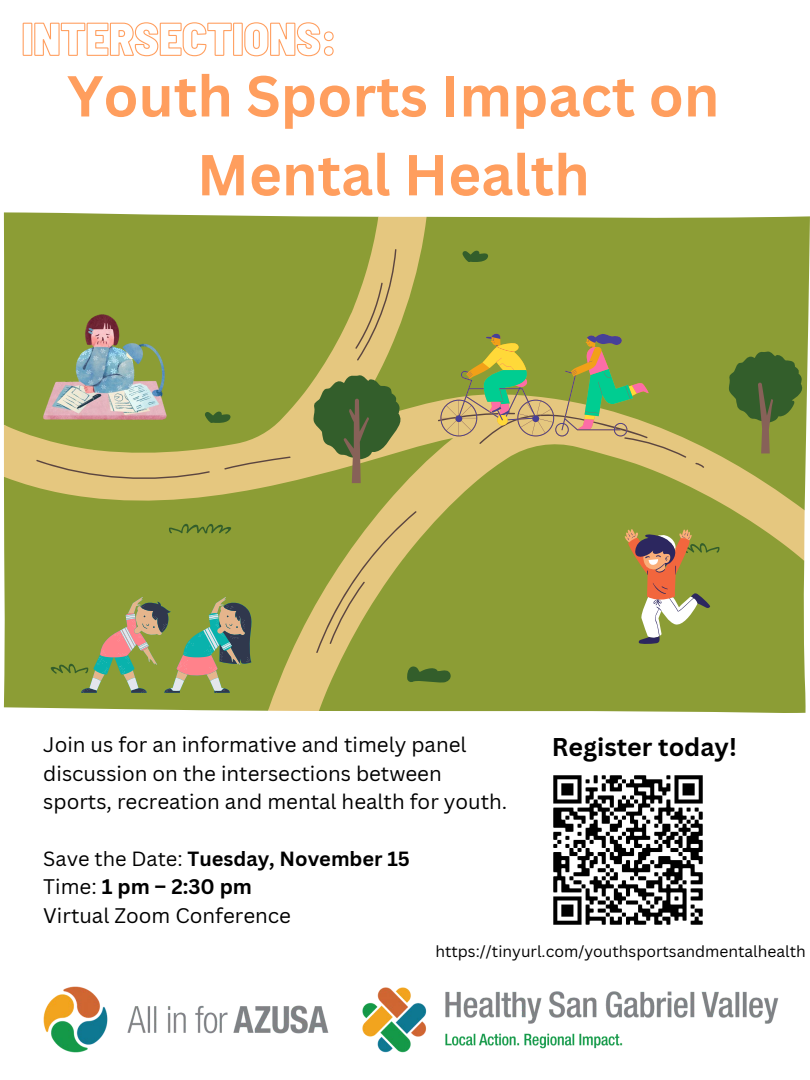
<style>
.page{position:relative;width:810px;height:1080px;background:#fff}
.page>*{position:absolute;margin:0;border:0;box-sizing:border-box;transform-origin:0 0}
.t1{font:700 56.44px/78.9px "Canva Sans";color:#ff9e5e;text-align:center}
.t2{font:700 25px "Canva Sans";color:#000}
.t3{font:20.56px/28.6px "Canva Sans";color:#000}
.t4{font:700 20px "Canva Sans";color:#000}
.t5{font:15.62px "Canva Sans";color:#000}
.s1{font-weight:400}
.s2{font-weight:700}
</style>
<div class="page">
<svg style="left:4px;top:217px;width:801px;height:494px;background:#94a13c"></svg>
<svg style="left:51px;top:250px;width:755px;height:433px;background:#909e3d"></svg>
<svg style="left:705px;top:382px;width:68px;height:101px;background:#8b9541"></svg>
<svg style="left:36px;top:249px;width:669px;height:404px;background:#9aa343"></svg>
<img style="left:43px;top:315px;width:124px;height:105px">
<svg style="left:440px;top:330px;width:209px;height:106px;background:#9ca656"></svg>
<svg style="left:81px;top:597px;width:171px;height:96px;background:#8c975a"></svg>
<svg style="left:623px;top:528px;width:88px;height:117px;background:#a29756"></svg>
<img style="left:553px;top:775px;width:150px;height:150px">
<img style="left:363px;top:987px;width:416px;height:65px">
<img style="left:43px;top:987px;width:286px;height:65px">
<svg style="left:22px;top:22px;width:312px;height:35px"></svg>
<h1 class="t1" style="left:67px;top:55px;width:654px">Youth Sports Impact on<br>Mental Health</h1>
<p class="t3" style="left:43px;top:730px;width:466px">Join us for an informative and timely panel discussion on the intersections between sports, recreation and mental health for youth.</p>
<p class="t4" style="left:43px;top:844px;width:368px"><span class="s1">Save the Date:</span> Tuesday, November 15</p>
<p class="t3" style="left:43px;top:872px;width:249px">Time: <span class="s2">1 pm – 2:30 pm<br></span>Virtual Zoom Conference</p>
<p class="t2" style="left:552px;top:729px;width:187px">Register today!</p>
<p class="t5" style="left:435px;top:940px;width:372px">https://tinyurl.com/youthsportsandmentalhealth</p>
</div>
